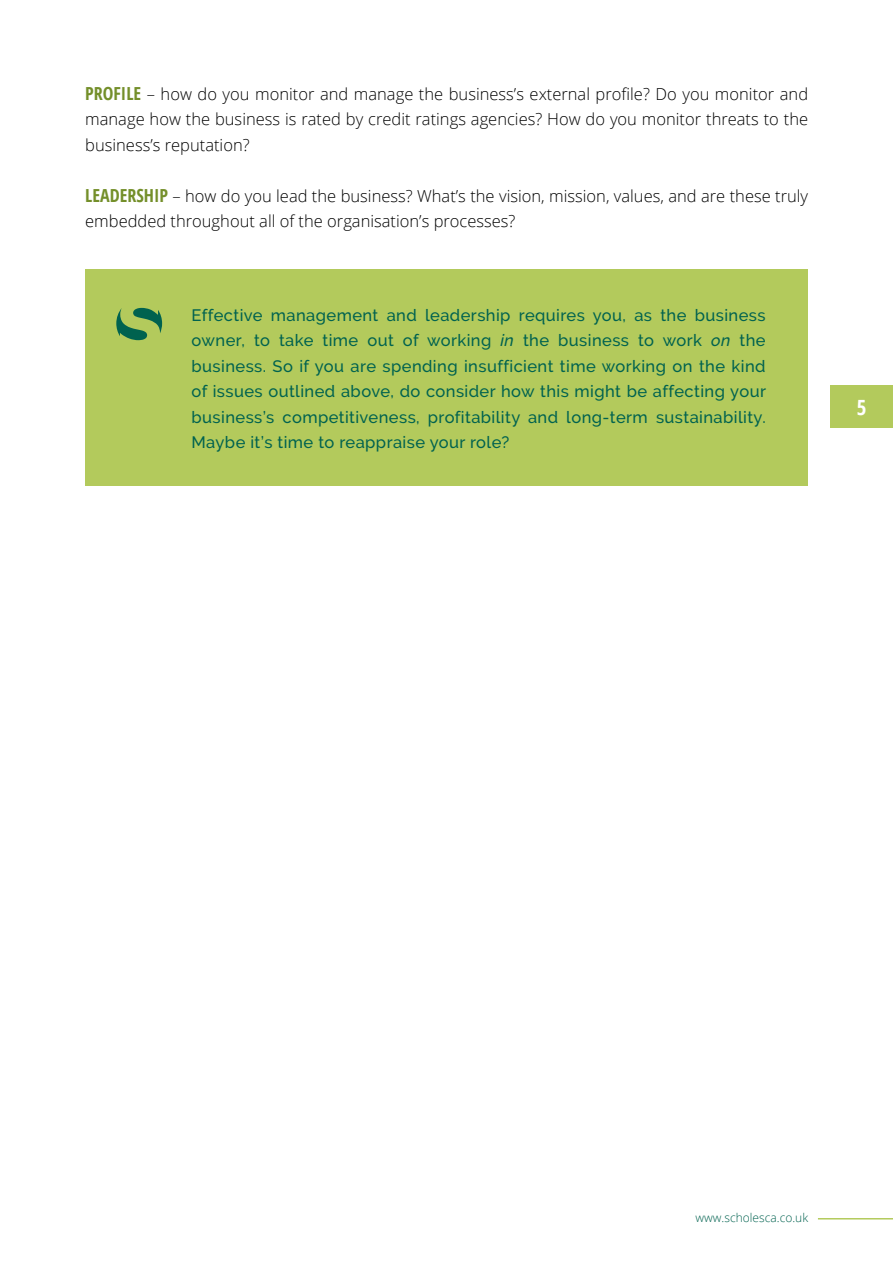
<style>
.page{position:relative;width:893px;height:1263px;background:#fff}
.page>*{position:absolute;margin:0;border:0;box-sizing:border-box;transform-origin:0 0}
.t1{font:700 condensed 21px "Open Sans";color:#fff}
.t2{font:500 16.5px/25.5px "Raleway";letter-spacing:.025em;color:#00624f;text-align:justify}
.t3{font:300 16.5px/25.5px "Open Sans";color:#000;text-align:justify}
.t4{font:300 12px "Open Sans";color:#00624f}
.s1{font-weight:700;font-stretch:condensed;font-size:18px;color:#748f2a}
.s2{font-style:italic}
</style>
<div class="page">
<div style="left:830px;top:385px;width:63px;height:43px;background:#b3ca5c"></div>
<hr style="left:818px;top:1218px;width:75px;height:1px;background:#b3ca5c">
<div style="left:85px;top:270px;width:723px;height:216px;background:#b3ca5c"></div>
<svg style="left:116px;top:308px;width:46px;height:32px"></svg>
<p class="t3" style="left:85px;top:80px;width:724px"><span class="s1">PROFILE</span> – how do you monitor and manage the business’s external profile? Do you monitor and manage how the business is rated by credit ratings agencies? How do you monitor threats to the business’s reputation?</p>
<p class="t3" style="left:85px;top:182px;width:724px"><span class="s1">LEADERSHIP</span> – how do you lead the business? What’s the vision, mission, values, and are these truly embedded throughout all of the organisation’s processes?</p>
<p class="t2" style="left:192px;top:302px;width:576px">Effective management and leadership requires you, as the business owner, to take time out of working <span class="s2">in</span> the business to work <span class="s2">on</span> the business. So if you are spending insufficient time working on the kind of issues outlined above, do consider how this might be affecting your business’s competitiveness, profitability and long-term sustainability.<br>Maybe it’s time to reappraise your role?</p>
<p class="t1" style="left:857px;top:392px;width:11px">5</p>
<p class="t4" style="left:696px;top:1209px;width:114px">www.scholesca.co.uk</p>
</div>
